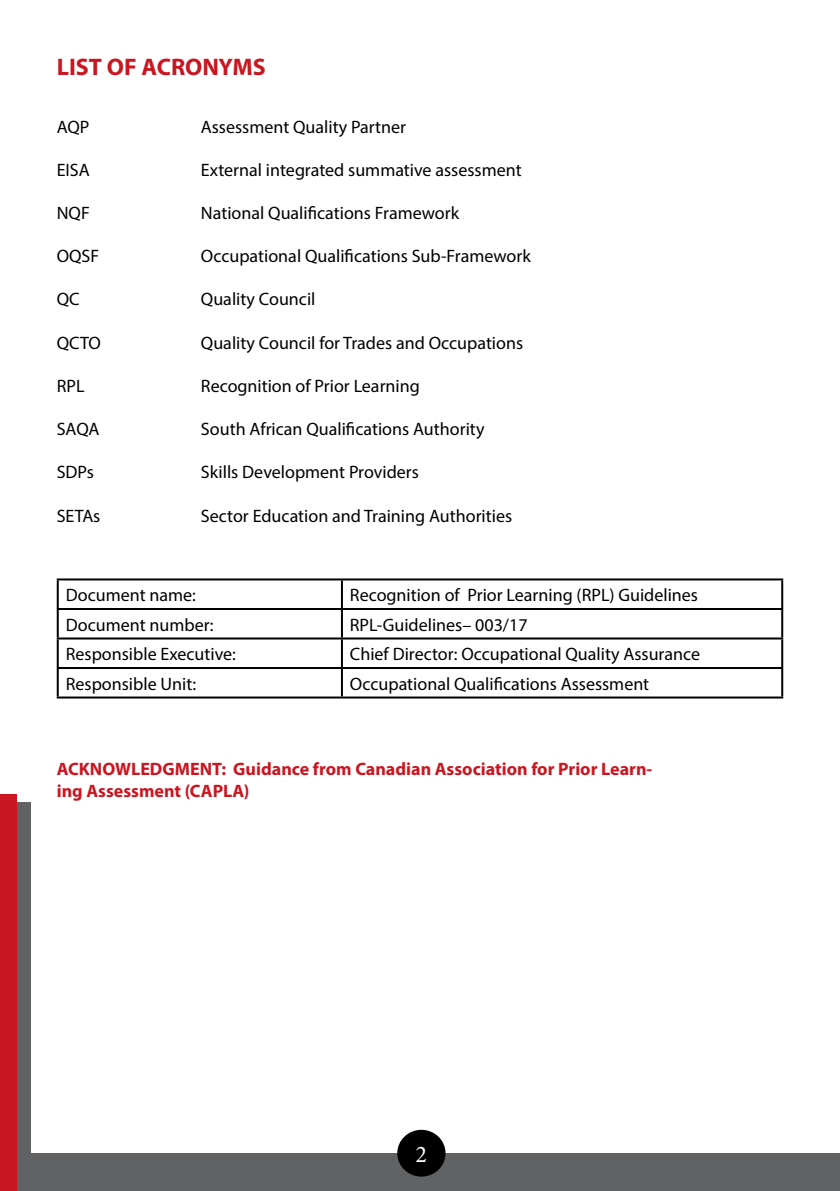
<style>
.page{position:relative;width:840px;height:1191px;background:#fff}
.page>*{position:absolute;margin:0;border:0;box-sizing:border-box;transform-origin:0 0}
.t1{font:700 24px "Myriad Pro";color:#ca1621}
.t2{font:24px "Minion Pro";color:#fff}
.t3{font:18px "Myriad Pro";color:#000}
.t4{font:700 18px/21.6px "Myriad Pro";color:#ca1621}
</style>
<div class="page">
<div style="left:0;top:1153px;width:839px;height:38px;background:#616264"></div>
<div style="left:401px;top:1133px;width:40px;height:39px;background:#000;border-radius:50%"></div>
<div style="left:397px;top:1129px;width:48px;height:47px;border:8px solid #000;border-radius:50%"></div>
<div style="left:0;top:802px;width:31px;height:389px;background:#616264"></div>
<div style="left:0;top:794px;width:17px;height:397px;background:#ca1621"></div>
<hr style="left:57px;top:578px;width:285px;height:2px;background:#000">
<hr style="left:57px;top:580px;width:2px;height:28px;background:#000">
<hr style="left:342px;top:578px;width:440px;height:2px;background:#000">
<hr style="left:341px;top:580px;width:2px;height:28px;background:#000">
<hr style="left:780px;top:580px;width:2px;height:28px;background:#000">
<hr style="left:57px;top:608px;width:285px;height:2px;background:#000">
<hr style="left:57px;top:610px;width:2px;height:27px;background:#000">
<hr style="left:342px;top:608px;width:440px;height:2px;background:#000">
<hr style="left:341px;top:610px;width:2px;height:27px;background:#000">
<hr style="left:780px;top:610px;width:2px;height:27px;background:#000">
<hr style="left:57px;top:637px;width:285px;height:2px;background:#000">
<hr style="left:57px;top:639px;width:2px;height:28px;background:#000">
<hr style="left:342px;top:637px;width:440px;height:2px;background:#000">
<hr style="left:341px;top:639px;width:2px;height:28px;background:#000">
<hr style="left:780px;top:639px;width:2px;height:28px;background:#000">
<hr style="left:57px;top:667px;width:285px;height:2px;background:#000">
<hr style="left:57px;top:669px;width:2px;height:27px;background:#000">
<hr style="left:342px;top:667px;width:440px;height:2px;background:#000">
<hr style="left:341px;top:669px;width:2px;height:27px;background:#000">
<hr style="left:780px;top:669px;width:2px;height:27px;background:#000">
<hr style="left:57px;top:696px;width:285px;height:2px;background:#000">
<hr style="left:342px;top:696px;width:440px;height:2px;background:#000">
<h1 class="t1" style="left:57px;top:51px;width:210px">LIST OF ACRONYMS</h1>
<p class="t3" style="left:57px;top:115px;width:34px">AQP</p>
<p class="t3" style="left:201px;top:115px;width:207px">Assessment Quality Partner</p>
<p class="t3" style="left:57px;top:159px;width:35px">EISA</p>
<p class="t3" style="left:201px;top:159px;width:322px">External integrated summative assessment</p>
<p class="t3" style="left:57px;top:202px;width:35px">NQF</p>
<p class="t3" style="left:201px;top:202px;width:259px">National Qualifications Framework</p>
<p class="t3" style="left:57px;top:245px;width:44px">OQSF</p>
<p class="t3" style="left:201px;top:245px;width:331px">Occupational Qualifications Sub-Framework</p>
<p class="t3" style="left:57px;top:288px;width:24px">QC</p>
<p class="t3" style="left:201px;top:288px;width:116px">Quality Council</p>
<p class="t3" style="left:57px;top:331px;width:46px">QCTO</p>
<p class="t3" style="left:201px;top:331px;width:323px">Quality Council for Trades and Occupations</p>
<p class="t3" style="left:57px;top:375px;width:29px">RPL</p>
<p class="t3" style="left:201px;top:375px;width:220px">Recognition of Prior Learning</p>
<p class="t3" style="left:57px;top:418px;width:44px">SAQA</p>
<p class="t3" style="left:201px;top:418px;width:285px">South African Qualifications Authority</p>
<p class="t3" style="left:57px;top:461px;width:39px">SDPs</p>
<p class="t3" style="left:201px;top:461px;width:219px">Skills Development Providers</p>
<p class="t3" style="left:57px;top:504px;width:45px">SETAs</p>
<p class="t3" style="left:201px;top:504px;width:312px">Sector Education and Training Authorities</p>
<p class="t3" style="left:66px;top:584px;width:132px">Document name:</p>
<p class="t3" style="left:350px;top:584px;width:349px">Recognition of Prior Learning (RPL) Guidelines</p>
<p class="t3" style="left:66px;top:613px;width:149px">Document number:</p>
<p class="t3" style="left:350px;top:613px;width:179px">RPL-Guidelines– 003/17</p>
<p class="t3" style="left:66px;top:643px;width:171px">Responsible Executive:</p>
<p class="t3" style="left:350px;top:643px;width:351px">Chief Director: Occupational Quality Assurance</p>
<p class="t3" style="left:66px;top:672px;width:132px">Responsible Unit:</p>
<p class="t3" style="left:350px;top:672px;width:300px">Occupational Qualifications Assessment</p>
<p class="t4" style="left:57px;top:758px;width:597px">ACKNOWLEDGMENT: Guidance from Canadian Association for Prior Learn&shy;ing Assessment (CAPLA)</p>
<h1 class="t2" style="left:415px;top:1138px;width:13px">2</h1>
</div>
